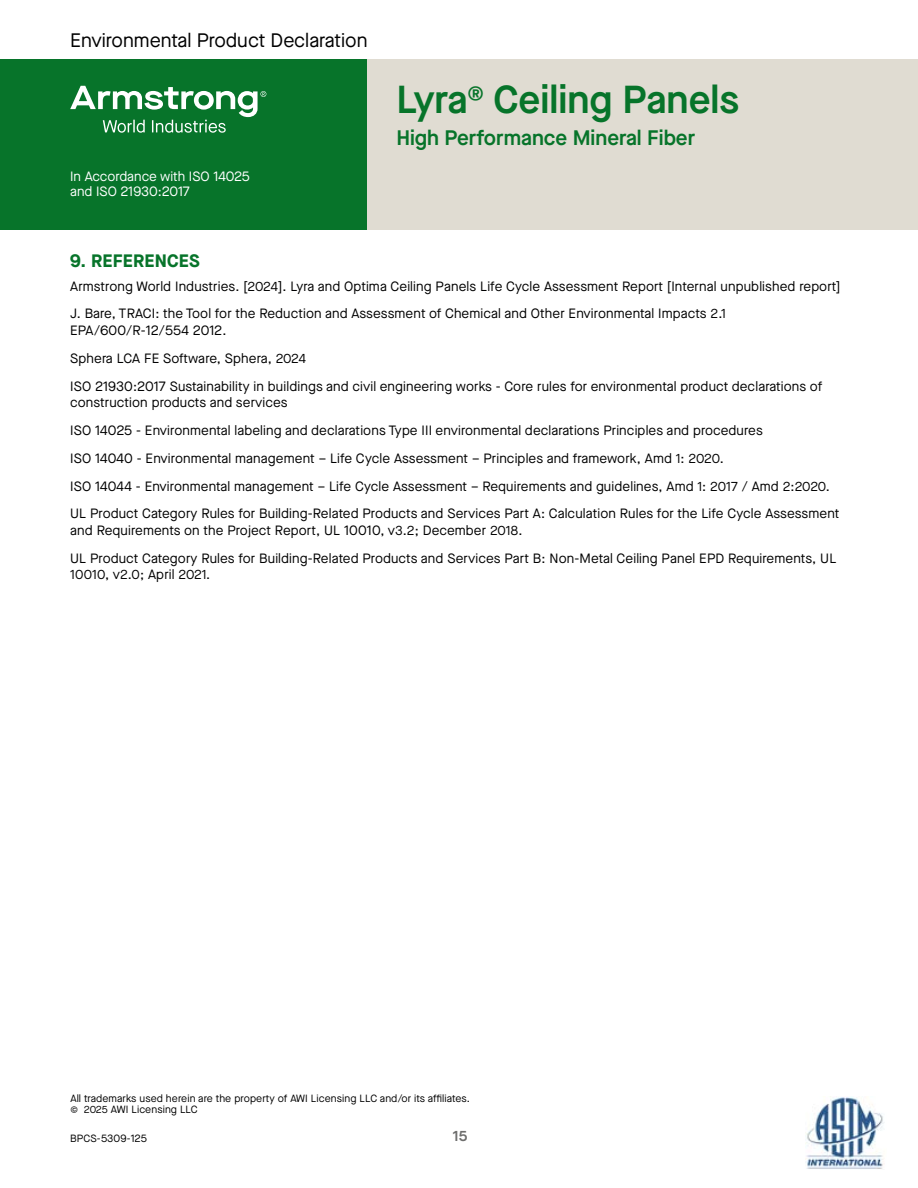
<style>
.page{position:relative;width:918px;height:1188px;background:#fff}
.page>*{position:absolute;margin:0;border:0;box-sizing:border-box;transform-origin:0 0}
.t1{font:600 39px "Maison Neue";color:#07742a}
.t2{font:600 21px "Maison Neue";color:#07742a}
.t3{font:19.5px "Maison Neue";color:#000001}
.t4{font:700 18px "Maison Neue";letter-spacing:.01em;color:#07742a}
.t5{font:600 15px "Maison Neue";color:#6d6d6c}
.t6{font:13.5px/27.9px "Maison Neue";letter-spacing:.01em;color:#000001}
.t7{font:13.5px/15px "Maison Neue";color:#fff}
.t8{font:10.5px/10.5px "Maison Neue";letter-spacing:.01em;color:#000001}
</style>
<div class="page">
<div style="left:0;top:60px;width:918px;height:170px;background:#e0dcd2"></div>
<div style="left:0;top:60px;width:367px;height:170px;background:#07742a"></div>
<svg style="left:70px;top:86px;width:196px;height:47px"></svg>
<img style="left:805px;top:1097px;width:79px;height:72px">
<h3 class="t3" style="left:70px;top:27px;width:299px">Environmental Product Declaration</h3>
<p class="t7" style="left:70px;top:169px;width:181px">In Accordance with ISO 14025 and ISO 21930:2017</p>
<h1 class="t1" style="left:396px;top:72px;width:344px">Lyra<sup>®</sup> Ceiling Panels</h1>
<h2 class="t2" style="left:396px;top:123px;width:300px">High Performance Mineral Fiber</h2>
<h3 class="t4" style="left:70px;top:248px;width:131px">9. REFERENCES</h3>
<p class="t6" style="left:70px;top:272px;width:772px">Armstrong World Industries. [2024]. Lyra and Optima Ceiling Panels Life Cycle Assessment Report [Internal unpublished report]<br>J. Bare, TRACI: the Tool for the Reduction and Assessment of Chemical and Other Environmental Impacts 2.1</p>
<p class="t6" style="left:70px;top:316px;width:754px">EPA/600/R-12/554 2012.<br>Sphera LCA FE Software, Sphera, 2024<br>ISO 21930:2017 Sustainability in buildings and civil engineering works - Core rules for environmental product declarations of</p>
<p class="t6" style="left:70px;top:388px;width:771px">construction products and services<br>ISO 14025 - Environmental labeling and declarations Type III environmental declarations Principles and procedures<br>ISO 14040 - Environmental management – Life Cycle Assessment – Principles and framework, Amd 1: 2020.<br>ISO 14044 - Environmental management – Life Cycle Assessment – Requirements and guidelines, Amd 1: 2017 / Amd 2:2020.<br>UL Product Category Rules for Building-Related Products and Services Part A: Calculation Rules for the Life Cycle Assessment</p>
<p class="t6" style="left:70px;top:516px;width:768px">and Requirements on the Project Report, UL 10010, v3.2; December 2018.<br>UL Product Category Rules for Building-Related Products and Services Part B: Non-Metal Ceiling Panel EPD Requirements, UL</p>
<p class="t6" style="left:70px;top:561px;width:142px">10010, v2.0; April 2021.</p>
<p class="t8" style="left:70px;top:1093px;width:401px">All trademarks used herein are the property of AWI Licensing LLC and/or its affiliates. © 2025 AWI Licensing LLC</p>
<p class="t8" style="left:70px;top:1133px;width:78px">BPCS-5309-125</p>
<p class="t5" style="left:453px;top:1125px;width:16px">15</p>
</div>
